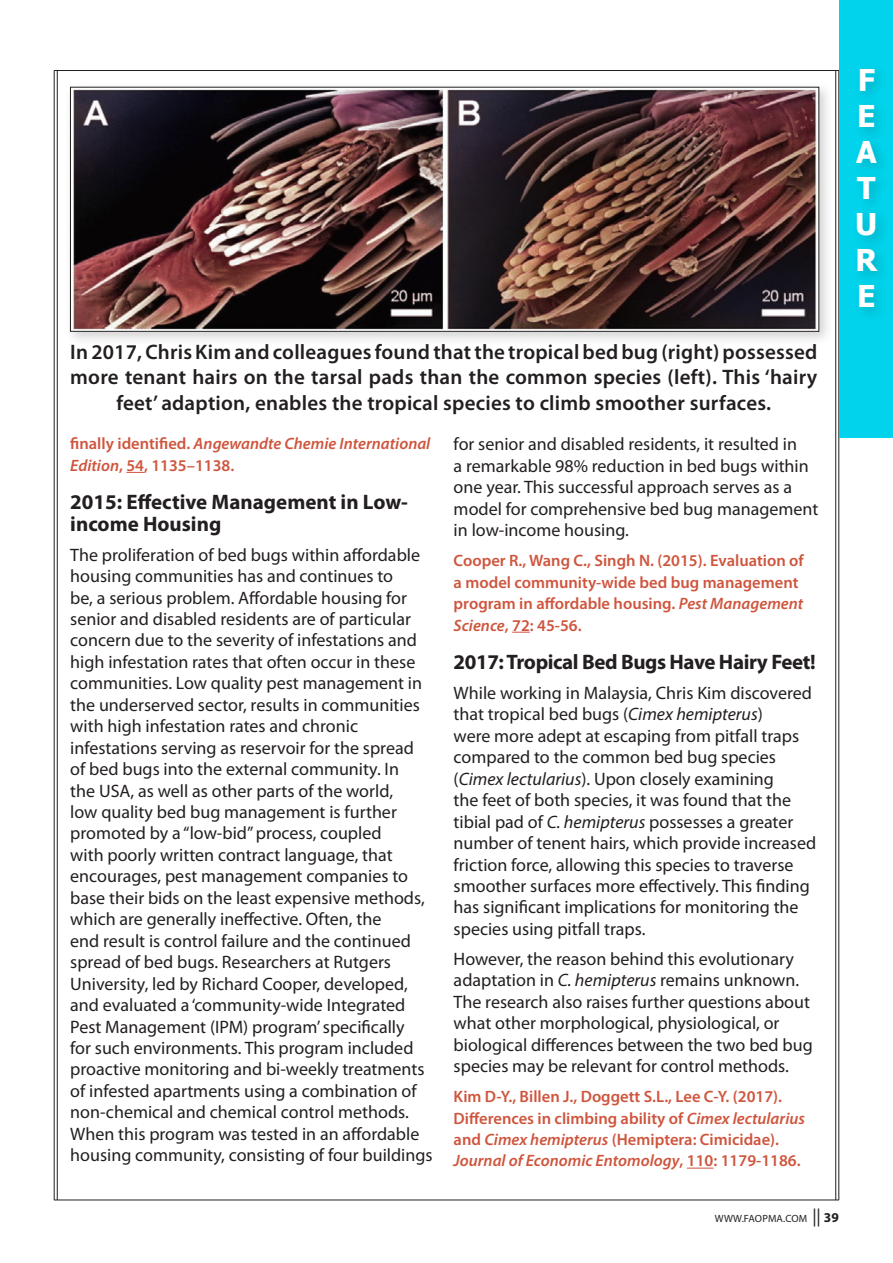
<style>
.page{position:relative;width:893px;height:1263px;background:#fff}
.page>*{position:absolute;margin:0;border:0;box-sizing:border-box;transform-origin:0 0}
.t1{font:700 30px/36px "Tahoma";color:#fff}
.t2{font:600 21px/25.2px "Myriad Pro";letter-spacing:.01em;color:#231f20;text-align:center}
.t3{font:700 21px/21.5px "Myriad Pro";letter-spacing:-.005em;color:#231f20}
.t4{font:18px/21.5px "Myriad Pro";color:#231f20}
.t5{font:600 16.5px/21.5px "Myriad Pro";color:#cf553d}
.t6{font:italic 600 16.5px/21.5px "Myriad Pro";color:#cf553d}
.Folio{font:10.5px "Myriad Pro";letter-spacing:.01em;color:#231f20}
.s1{font-style:normal}
.s2{font-style:italic}
.s3{font-size:18px}
.s4{font-weight:700;font-size:13.5px}
</style>
<div class="page">
<hr style="left:54px;top:1200px;width:785px;height:1px;background:#231f20">
<hr style="left:57px;top:71px;width:1px;height:1129px;background:#231f20">
<hr style="left:54px;top:71px;width:1px;height:1129px;background:#231f20">
<hr style="left:838px;top:71px;width:1px;height:1129px;background:#231f20">
<hr style="left:835px;top:71px;width:1px;height:1129px;background:#231f20">
<hr style="left:54px;top:70px;width:785px;height:1px;background:#231f20">
<div style="left:839px;top:0;width:54px;height:438px;background:#00d3eb"></div>
<div style="left:852px;top:63px;width:40px;height:259px;background:#231f20;opacity:.2"></div>
<svg style="left:126px;top:472px;width:18px;height:1px"></svg>
<svg style="left:512px;top:632px;width:18px;height:1px"></svg>
<svg style="left:687px;top:1168px;width:26px;height:1px"></svg>
<div style="left:65px;top:81px;width:769px;height:265px;background:#231f20;opacity:.2"></div>
<img style="left:72px;top:89px;width:745px;height:240px">
<p class="t2" style="left:70px;top:339px;width:749px">In 2017, Chris Kim and colleagues found that the tropical bed bug (right) possessed more tenant hairs on the tarsal pads than the common species (left). This ‘hairy feet’ adaption, enables the tropical species to climb smoother surfaces.</p>
<p class="t6" style="left:70px;top:433px;width:362px"><span class="s1">finally identified.</span> Angewandte Chemie International<br>Edition<span class="s1">, 54, 1135–1138.</span></p>
<p class="t3" style="left:70px;top:491px;width:339px">2015: Effective Management in Low&shy;income Housing</p>
<p class="t4" style="left:70px;top:543px;width:364px">The proliferation of bed bugs within affordable housing communities has and continues to<br>be, a serious problem. Affordable housing for senior and disabled residents are of particular concern due to the severity of infestations and high infestation rates that often occur in these communities. Low quality pest management in the underserved sector, results in communities with high infestation rates and chronic infestations serving as reservoir for the spread of bed bugs into the external community. In<br>the USA, as well as other parts of the world,<br>low quality bed bug management is further promoted by a “low-bid” process, coupled<br>with poorly written contract language, that encourages, pest management companies to base their bids on the least expensive methods, which are generally ineffective. Often, the<br>end result is control failure and the continued spread of bed bugs. Researchers at Rutgers University, led by Richard Cooper, developed, and evaluated a ‘community-wide Integrated Pest Management (IPM) program’ specifically<br>for such environments. This program included proactive monitoring and bi-weekly treatments of infested apartments using a combination of non-chemical and chemical control methods.<br>When this program was tested in an affordable housing community, consisting of four buildings</p>
<p class="t4" style="left:454px;top:433px;width:366px">for senior and disabled residents, it resulted in<br>a remarkable 98% reduction in bed bugs within one year. This successful approach serves as a model for comprehensive bed bug management in low-income housing.</p>
<p class="t5" style="left:454px;top:549px;width:352px">Cooper R., Wang C., Singh N. (2015). Evaluation of a model community‐wide bed bug management program in affordable housing. <span class="s2">Pest Management Science</span>, 72: 45-56.</p>
<p class="t3" style="left:454px;top:650px;width:363px">2017: Tropical Bed Bugs Have Hairy Feet!</p>
<p class="t4" style="left:454px;top:682px;width:364px">While working in Malaysia, Chris Kim discovered that tropical bed bugs (<span class="s2">Cimex hemipterus</span>)<br>were more adept at escaping from pitfall traps compared to the common bed bug species (<span class="s2">Cimex lectularius</span>). Upon closely examining<br>the feet of both species, it was found that the tibial pad of <span class="s2">C. hemipterus</span> possesses a greater number of tenent hairs, which provide increased friction force, allowing this species to traverse smoother surfaces more effectively. This finding has significant implications for monitoring the species using pitfall traps.</p>
<p class="t4" style="left:454px;top:948px;width:361px">However, the reason behind this evolutionary adaptation in <span class="s2">C. hemipterus</span> remains unknown.<br>The research also raises further questions about what other morphological, physiological, or biological differences between the two bed bug species may be relevant for control methods.</p>
<p class="t5" style="left:454px;top:1085px;width:353px">Kim D-Y., Billen J., Doggett S.L., Lee C-Y. (2017).<br>Differences in climbing ability of <span class="s2">Cimex lectularius </span>and <span class="s2">Cimex hemipterus</span> (Hemiptera: Cimicidae).<br><span class="s2">Journal of Economic Entomology</span>, 110: 1179-1186.</p>
<p class="Folio" style="left:715px;top:1212px;width:126px">WWW.FAOPMA.COM <span class="s3">||</span> <span class="s4">39</span></p>
<p class="t1" style="left:858px;top:63px;width:19px">F</p>
<p class="t1" style="left:857px;top:99px;width:20px">E</p>
<p class="t1" style="left:856px;top:135px;width:22px">A</p>
<p class="t1" style="left:857px;top:171px;width:20px">T</p>
<p class="t1" style="left:855px;top:207px;width:24px">U</p>
<p class="t1" style="left:855px;top:243px;width:23px">R<br>E</p>
</div>
